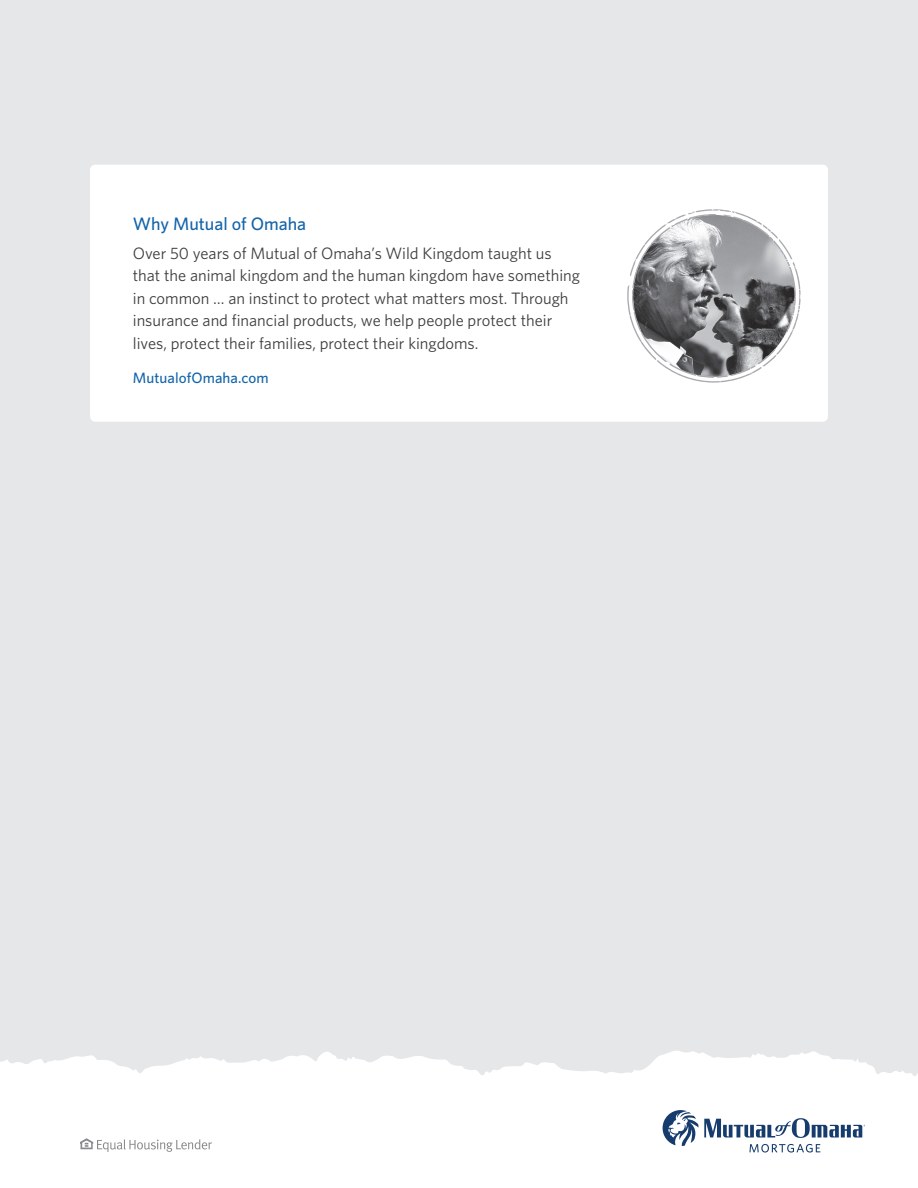
<style>
.page{position:relative;width:918px;height:1188px;background:#fff}
.page>*{position:absolute;margin:0;border:0;box-sizing:border-box;transform-origin:0 0}
.t1{font:500 18px "Whitney";color:#1364a9}
.t2{font:16.5px/22.5px "Whitney";color:#3e3e3f}
.t3{font:500 15px "Whitney";letter-spacing:.005em;color:#1364a9}
</style>
<div class="page">
<svg style="left:80px;top:1138px;width:132px;height:14px"></svg>
<div style="left:0;top:0;width:918px;height:1076px;background:#e6e7e9"></div>
<div style="left:90px;top:165px;width:738px;height:257px;background:#fff;border-radius:5px"></div>
<svg style="left:628px;top:210px;width:172px;height:172px"></svg>
<svg style="left:663px;top:1110px;width:202px;height:43px"></svg>
<p class="t1" style="left:133px;top:212px;width:175px">Why Mutual of Omaha</p>
<p class="t2" style="left:133px;top:242px;width:449px">Over 50 years of Mutual of Omaha’s Wild Kingdom taught us that the animal kingdom and the human kingdom have something in common … an instinct to protect what matters most. Through insurance and financial products, we help people protect their lives, protect their families, protect their kingdoms.</p>
<p class="t3" style="left:133px;top:368px;width:137px">MutualofOmaha.com</p>
</div>
